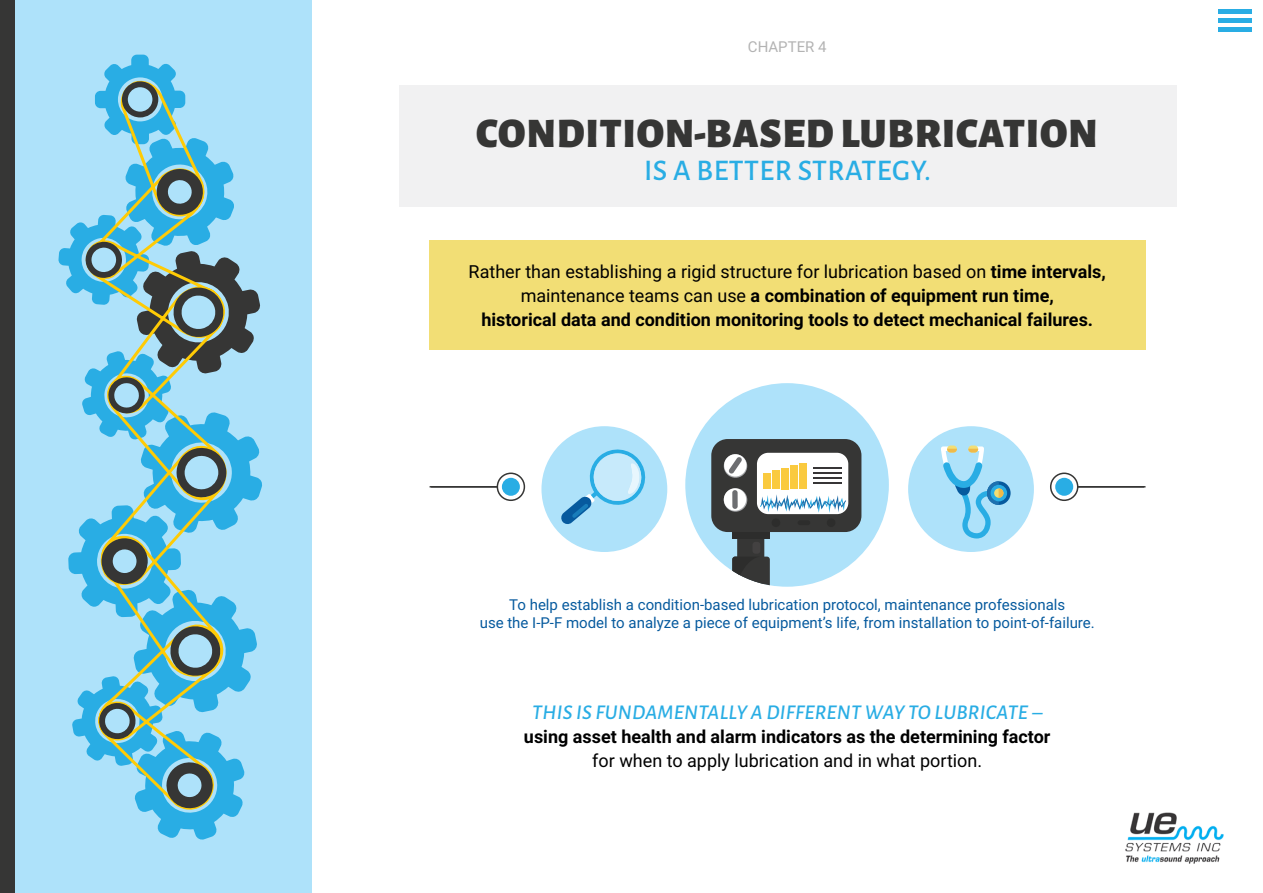
<style>
.page{position:relative;width:1263px;height:893px;background:#fff}
.page>*{position:absolute;margin:0;border:0;box-sizing:border-box;transform-origin:0 0}
.t1{font:900 42px "Alegreya Sans";letter-spacing:.015em;color:#363635}
.t2{font:500 30px "Alegreya Sans";letter-spacing:.015em;color:#29ade4}
.t3{font:italic 500 21px "Alegreya Sans";letter-spacing:.015em;color:#29ade4}
.t4{font:700 18px/24px "Roboto";color:#000;text-align:center}
.t5{font:18px "Roboto";color:#000}
.t6{font:15px/18px "Roboto";color:#065a9e;text-align:center}
.t7{font:15px "Roboto";color:#b3b3b3}
.s1{font-weight:400}
</style>
<div class="page">
<div style="left:399px;top:86px;width:777px;height:121px;background:#f1f1f2"></div>
<div style="left:0;top:0;width:311px;height:893px;background:#aee2fa"></div>
<div style="left:0;top:0;width:14px;height:893px;background:#363635"></div>
<div style="left:429px;top:240px;width:716px;height:110px;background:#f2de75"></div>
<div style="left:541px;top:426px;width:126px;height:126px;background:#aee2fa;border-radius:50%"></div>
<div style="left:908px;top:426px;width:126px;height:126px;background:#aee2fa;border-radius:50%"></div>
<svg style="left:685px;top:383px;width:204px;height:204px"></svg>
<div style="left:798px;top:520px;width:12px;height:5px;background:#2d2d2c;border-radius:2px"></div>
<div style="left:772px;top:518px;width:8px;height:9px;background:#2d2d2c;border-radius:50%"></div>
<div style="left:827px;top:518px;width:8px;height:9px;background:#2d2d2c;border-radius:50%"></div>
<hr style="left:814px;top:467px;width:28px;height:2px;background:#373536">
<hr style="left:814px;top:472px;width:28px;height:2px;background:#373536">
<hr style="left:814px;top:477px;width:28px;height:2px;background:#373536">
<hr style="left:814px;top:482px;width:28px;height:2px;background:#373536">
<svg style="left:561px;top:449px;width:85px;height:75px"></svg>
<svg style="left:987px;top:481px;width:23px;height:24px"></svg>
<svg style="left:990px;top:485px;width:17px;height:16px"></svg>
<svg style="left:941px;top:445px;width:62px;height:93px"></svg>
<div style="left:1050px;top:473px;width:28px;height:28px;border:2px solid #363635;border-radius:50%"></div>
<div style="left:1055px;top:478px;width:18px;height:18px;background:#29ade4;border-radius:50%"></div>
<hr style="left:1078px;top:486px;width:67px;height:2px;background:#363635">
<div style="left:497px;top:473px;width:28px;height:28px;border:2px solid #363635;border-radius:50%"></div>
<div style="left:502px;top:478px;width:18px;height:18px;background:#29ade4;border-radius:50%"></div>
<hr style="left:430px;top:486px;width:67px;height:2px;background:#363635">
<img style="left:1125px;top:812px;width:99px;height:52px">
<svg style="left:58px;top:55px;width:204px;height:785px"></svg>
<div style="left:1218px;top:9px;width:33px;height:5px;background:#29ade4"></div>
<div style="left:1218px;top:18px;width:33px;height:5px;background:#29ade4"></div>
<div style="left:1218px;top:27px;width:33px;height:5px;background:#29ade4"></div>
<p class="t7" style="left:748px;top:36px;width:80px">Chapter 4</p>
<h1 class="t1" style="left:476px;top:100px;width:623px">CONDITION-BASED LUBRICATION</h1>
<h2 class="t2" style="left:644px;top:149px;width:288px">IS A BETTER STRATEGY.</h2>
<p class="t4" style="left:469px;top:259px;width:639px"><span class="s1">Rather than establishing a rigid structure for lubrication based on</span> time intervals, <span class="s1">maintenance teams can use</span> a combination of equipment run time,<br>historical data and condition monitoring tools to detect mechanical failures.</p>
<p class="t6" style="left:480px;top:595px;width:616px">To help establish a condition-based lubrication protocol, maintenance professionals<br>use the I-P-F model to analyze a piece of equipment’s life, from installation to point-of-failure.</p>
<p class="t3" style="left:532px;top:697px;width:512px">THIS IS FUNDAMENTALLY A DIFFERENT WAY TO LUBRICATE –</p>
<p class="t4" style="left:524px;top:724px;width:528px">using asset health and alarm indicators as the determining factor</p>
<p class="t5" style="left:592px;top:748px;width:391px">for when to apply lubrication and in what portion.</p>
</div>
